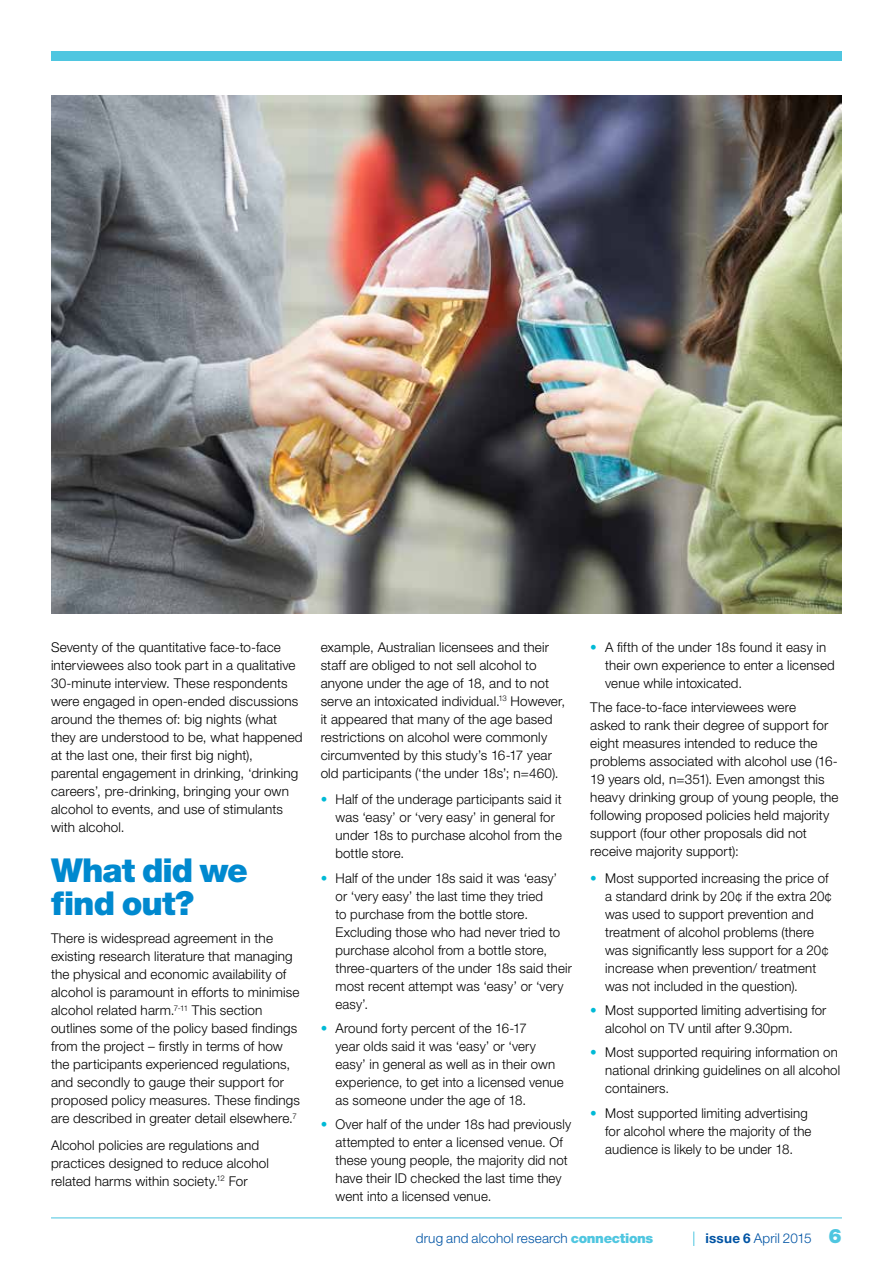
<style>
.page{position:relative;width:893px;height:1263px;background:#fff}
.page>*{position:absolute;margin:0;border:0;box-sizing:border-box;transform-origin:0 0}
.t1{font:900 33px/33px "Helvetica Neue LT Std";letter-spacing:-.03em;color:#0089cf}
.t2{font:900 19.95px "Helvetica Neue LT Std";color:#4fc6e0}
.t3{font:300 13.5px/18px "Helvetica Neue LT Std";letter-spacing:.01em;color:#000}
.t4{font:300 13.5px "Helvetica Neue LT Std";letter-spacing:.01em;color:#0054a4}
.s1{color:#00bad6}
.s2{font-weight:900;color:#4fc6e0}
.s3{font-weight:700}
</style>
<div class="page">
<hr style="left:51px;top:1217px;width:791px;height:1px;background:#4fc6e0">
<div style="left:51px;top:51px;width:791px;height:9px;background:#4fc6e0"></div>
<img style="left:51px;top:96px;width:791px;height:518px">
<svg style="left:693px;top:1231px;width:1px;height:15px"></svg>
<p class="t3" style="left:51px;top:638px;width:253px">Seventy of the quantitative face-to-face interviewees also took part in a qualitative 30-minute interview. These respondents were engaged in open-ended discussions around the themes of: big nights (what they are understood to be, what happened at the last one, their first big night), parental engagement in drinking, ‘drinking careers’, pre-drinking, bringing your own alcohol to events, and use of stimulants with alcohol.</p>
<h1 class="t1" style="left:51px;top:853px;width:199px">What did we find out?</h1>
<p class="t3" style="left:51px;top:929px;width:251px">There is widespread agreement in the existing research literature that managing the physical and economic availability of alcohol is paramount in efforts to minimise alcohol related harm.<sup>7-11</sup> This section outlines some of the policy based findings from the project – firstly in terms of how the participants experienced regulations, and secondly to gauge their support for proposed policy measures. These findings are described in greater detail elsewhere.<sup>7</sup></p>
<p class="t3" style="left:51px;top:1136px;width:219px">Alcohol policies are regulations and practices designed to reduce alcohol related harms within society.<sup>12</sup> For</p>
<p class="t3" style="left:321px;top:638px;width:246px">example, Australian licensees and their staff are obliged to not sell alcohol to anyone under the age of 18, and to not serve an intoxicated individual.<sup>13</sup> However, it appeared that many of the age based restrictions on alcohol were commonly circumvented by this study’s 16-17 year old participants (‘the under 18s’; n=460).</p>
<p class="t3" style="left:336px;top:790px;width:228px;text-indent:-15px"><span class="s1">•</span> Half of the underage participants said it was ‘easy’ or ‘very easy’ in general for under 18s to purchase alcohol from the bottle store.</p>
<p class="t3" style="left:336px;top:868px;width:238px;text-indent:-15px"><span class="s1">•</span> Half of the under 18s said it was ‘easy’ or ‘very easy’ the last time they tried<br>to purchase from the bottle store.<br>Excluding those who had never tried to purchase alcohol from a bottle store, three-quarters of the under 18s said their most recent attempt was ‘easy’ or ‘very easy’.</p>
<p class="t3" style="left:336px;top:1019px;width:230px;text-indent:-15px"><span class="s1">•</span> Around forty percent of the 16-17<br>year olds said it was ‘easy’ or ‘very easy’ in general as well as in their own experience, to get into a licensed venue as someone under the age of 18.</p>
<p class="t3" style="left:336px;top:1115px;width:237px;text-indent:-15px"><span class="s1">•</span> Over half of the under 18s had previously attempted to enter a licensed venue. Of these young people, the majority did not have their ID checked the last time they went into a licensed venue.</p>
<p class="t3" style="left:605px;top:638px;width:231px;text-indent:-15px"><span class="s1">•</span> A fifth of the under 18s found it easy in their own experience to enter a licensed venue while intoxicated.</p>
<p class="t3" style="left:590px;top:698px;width:250px">The face-to-face interviewees were<br>asked to rank their degree of support for eight measures intended to reduce the problems associated with alcohol use (16- 19 years old, n=351). Even amongst this heavy drinking group of young people, the following proposed policies held majority support (four other proposals did not receive majority support):</p>
<p class="t3" style="left:605px;top:868px;width:228px;text-indent:-15px"><span class="s1">•</span> Most supported increasing the price of a standard drink by 20¢ if the extra 20¢ was used to support prevention and treatment of alcohol problems (there was significantly less support for a 20¢ increase when prevention/ treatment was not included in the question).</p>
<p class="t3" style="left:605px;top:1001px;width:223px;text-indent:-15px"><span class="s1">•</span> Most supported limiting advertising for alcohol on TV until after 9.30pm.</p>
<p class="t3" style="left:605px;top:1043px;width:237px;text-indent:-15px"><span class="s1">•</span> Most supported requiring information on national drinking guidelines on all alcohol containers.</p>
<p class="t3" style="left:605px;top:1104px;width:208px;text-indent:-15px"><span class="s1">•</span> Most supported limiting advertising for alcohol where the majority of the audience is likely to be under 18.</p>
<p class="t4" style="left:416px;top:1229px;width:239px">drug and alcohol research <span class="s2">connections</span></p>
<p class="t4" style="left:705px;top:1230px;width:108px"><span class="s3">issue 6</span> April 2015</p>
<h2 class="t2" style="left:828px;top:1224px;width:15px">6</h2>
</div>
